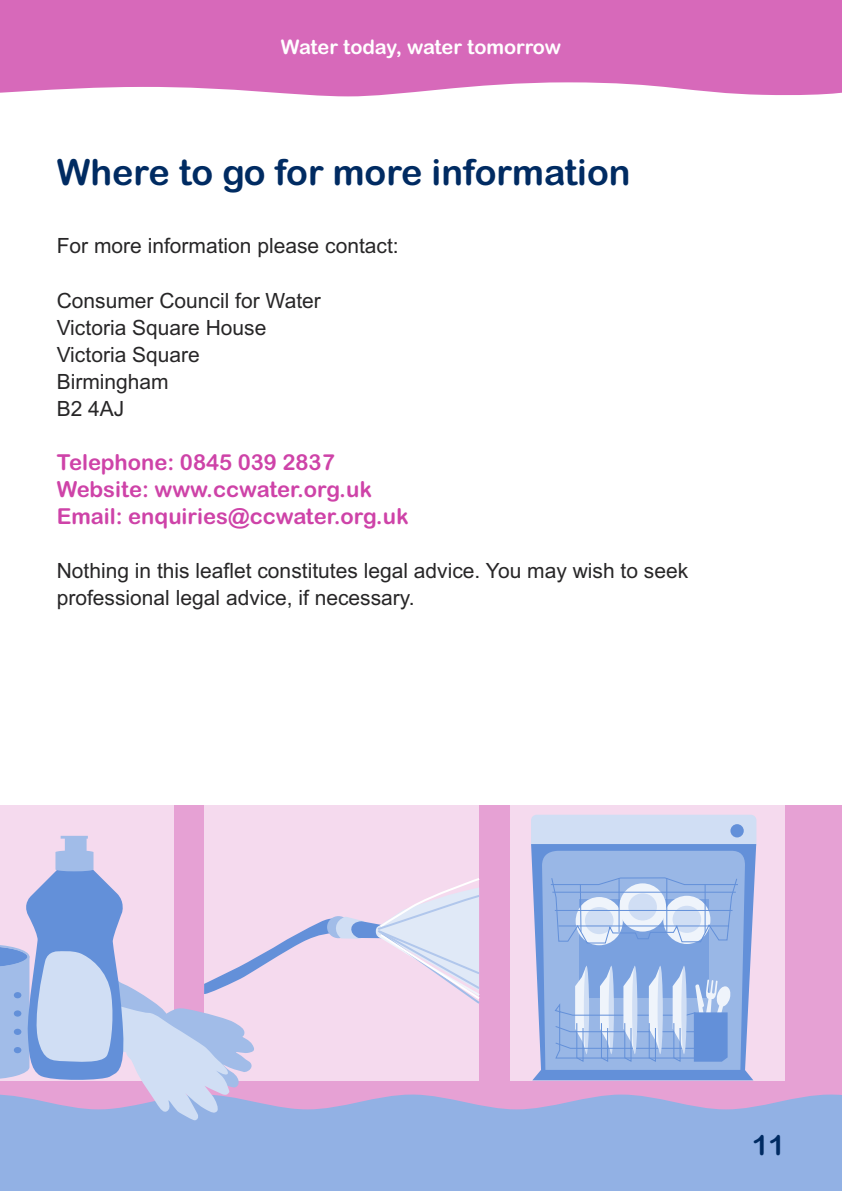
<style>
.page{position:relative;width:842px;height:1191px;background:#fff}
.page>*{position:absolute;margin:0;border:0;box-sizing:border-box;transform-origin:0 0}
.t1{font:36px "Arial Rounded MT Bold";color:#002b62}
.t2{font:28px "Arial Rounded MT Bold";color:#002b62}
.t3{font:22px/27px "Arial Rounded MT Bold";color:#ce43a8}
.t4{font:21px/27px "Arial";color:#272627}
.t5{font:20px "Arial Rounded MT Bold";color:#fff}
</style>
<div class="page">
<div style="left:0;top:805px;width:842px;height:329px;background:#e6a1d4"></div>
<div style="left:0;top:1094px;width:842px;height:97px;background:#92b1e4"></div>
<svg style="left:0;top:0;width:842px;height:96px;background:#d972be"></svg>
<div style="left:204px;top:805px;width:275px;height:275px;background:#f5daee"></div>
<div style="left:510px;top:805px;width:275px;height:275px;background:#f5daee"></div>
<div style="left:531px;top:814px;width:225px;height:30px;background:#d0def4"></div>
<svg style="left:531px;top:844px;width:225px;height:226px;fill:#6390d9"></svg>
<svg style="left:542px;top:850px;width:203px;height:220px;background:#94b3e4"></svg>
<div style="left:579px;top:899px;width:129px;height:98px;background:#7aa1df"></div>
<div style="left:532px;top:1070px;width:221px;height:10px;background:#6390d9"></div>
<div style="left:584px;top:965px;width:5px;height:89px;background:#84a8e1;border-radius:50%"></div>
<div style="left:609px;top:965px;width:5px;height:89px;background:#84a8e1;border-radius:50%"></div>
<div style="left:632px;top:965px;width:5px;height:89px;background:#83a7e1;border-radius:50%"></div>
<div style="left:658px;top:965px;width:5px;height:89px;background:#83a7e1;border-radius:50%"></div>
<svg style="left:550px;top:877px;width:189px;height:67px;background:#aec6eb"></svg>
<hr style="left:705px;top:884px;width:1px;height:48px;background:#6390d9">
<hr style="left:558px;top:925px;width:171px;height:1px;background:#6390d9">
<hr style="left:618px;top:878px;width:1px;height:54px;background:#6390d9">
<hr style="left:666px;top:878px;width:1px;height:54px;background:#6390d9">
<svg style="left:554px;top:966px;width:176px;height:96px"></svg>
<div style="left:730px;top:824px;width:14px;height:13px;background:#6390d9;border-radius:50%"></div>
<div style="left:0;top:805px;width:174px;height:275px;background:#f5daee"></div>
<svg style="left:0;top:836px;width:482px;height:284px"></svg>
<p class="t5" style="left:281px;top:36px;width:282px">Water today, water tomorrow</p>
<h2 class="t1" style="left:57px;top:151px;width:575px">Where to go for more information</h2>
<p class="t4" style="left:57px;top:233px;width:343px">For more information please contact:</p>
<p class="t4" style="left:57px;top:287px;width:266px">Consumer Council for Water<br>Victoria Square House<br>Victoria Square<br>Birmingham<br>B2 4AJ</p>
<p class="t3" style="left:57px;top:448px;width:353px">Telephone: 0845 039 2837<br>Website: www.ccwater.org.uk<br>Email: enquiries@ccwater.org.uk</p>
<p class="t4" style="left:57px;top:557px;width:633px">Nothing in this leaflet constitutes legal advice. You may wish to seek professional legal advice, if necessary.</p>
<h2 class="t2" style="left:752px;top:1128px;width:35px">11</h2>
</div>
